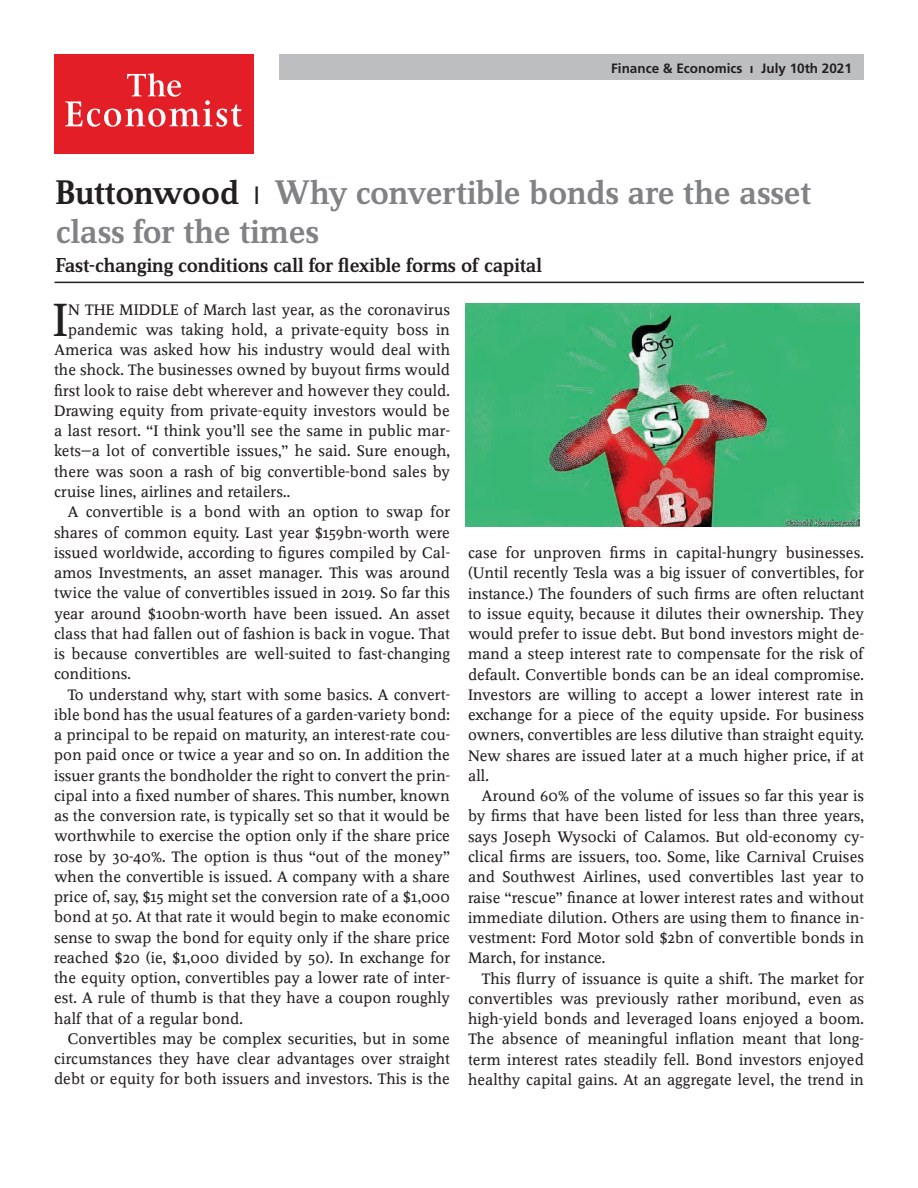
<style>
.page{position:relative;width:918px;height:1188px;background:#fff}
.page>*{position:absolute;margin:0;border:0;box-sizing:border-box;transform-origin:0 0}
.t1{font:48.3px "Eco Newtext";color:#231f20}
.t2{font:700 33px/39.6px "Eco New Head";letter-spacing:-.005em;color:#808285}
.t3{font:700 19.5px "Eco New Head";letter-spacing:-.01em;color:#231f20}
.t4{font:15.75px/20.2px "Eco Newtext";letter-spacing:.01em;color:#231f20;text-align:justify}
.t5{font:700 13.5px "Frutiger";color:#231f20}
.s1{color:#231f20}
.s2{font-family:"Century Gothic";font-weight:400;color:#231f20}
</style>
<div class="page">
<div style="left:54px;top:54px;width:199px;height:100px;background:#e31e26"></div>
<svg style="left:65px;top:73px;width:177px;height:54px"></svg>
<div style="left:279px;top:54px;width:585px;height:25px;background:#bcbec0"></div>
<hr style="left:55px;top:282px;width:809px;height:1px;background:#231f20">
<img style="left:465px;top:303px;width:394px;height:223px">
<p class="t5" style="left:611px;top:60px;width:242px">Finance &amp; Economics ı July 10th 2021</p>
<h2 class="t2" style="left:56px;top:173px;width:757px"><span class="s1">Buttonwood</span> <span class="s2">ı</span> Why convertible bonds are the asset class for the times</h2>
<p class="t3" style="left:56px;top:255px;width:488px">Fast-changing conditions call for flexible forms of capital</p>
<h1 class="t1" style="left:53px;top:294px;width:17px">I</h1>
<p class="t4" style="left:68px;top:299px;width:384px">N THE MIDDLE of March last year, as the coronavirus</p>
<p class="t4" style="left:68px;top:320px;width:383px">pandemic was taking hold, a private-equity boss in</p>
<p class="t4" style="left:54px;top:340px;width:398px">America was asked how his industry would deal with</p>
<p class="t4" style="left:54px;top:360px;width:397px">the shock. The businesses owned by buyout firms would</p>
<p class="t4" style="left:54px;top:380px;width:398px">first look to raise debt wherever and however they could.</p>
<p class="t4" style="left:54px;top:401px;width:398px">Drawing equity from private-equity investors would be</p>
<p class="t4" style="left:54px;top:421px;width:398px">a last resort. “I think you’ll see the same in public mar-</p>
<p class="t4" style="left:54px;top:441px;width:398px">kets—a lot of convertible issues,” he said. Sure enough,</p>
<p class="t4" style="left:54px;top:461px;width:398px">there was soon a rash of big convertible-bond sales by</p>
<p class="t4" style="left:54px;top:482px;width:238px">cruise lines, airlines and retailers..</p>
<p class="t4" style="left:68px;top:502px;width:384px">A convertible is a bond with an option to swap for</p>
<p class="t4" style="left:54px;top:522px;width:397px">shares of common equity. Last year $159bn-worth were</p>
<p class="t4" style="left:54px;top:543px;width:397px">issued worldwide, according to figures compiled by Cal-</p>
<p class="t4" style="left:54px;top:563px;width:398px">amos Investments, an asset manager. This was around</p>
<p class="t4" style="left:54px;top:583px;width:398px">twice the value of convertibles issued in 2019. So far this</p>
<p class="t4" style="left:54px;top:603px;width:398px">year around $100bn-worth have been issued. An asset</p>
<p class="t4" style="left:54px;top:624px;width:398px">class that had fallen out of fashion is back in vogue. That</p>
<p class="t4" style="left:54px;top:644px;width:398px">is because convertibles are well-suited to fast-changing</p>
<p class="t4" style="left:54px;top:664px;width:78px">conditions.</p>
<p class="t4" style="left:68px;top:684px;width:384px">To understand why, start with some basics. A convert-</p>
<p class="t4" style="left:54px;top:705px;width:398px">ible bond has the usual features of a garden-variety bond:</p>
<p class="t4" style="left:54px;top:725px;width:398px">a principal to be repaid on maturity, an interest-rate cou-</p>
<p class="t4" style="left:54px;top:745px;width:398px">pon paid once or twice a year and so on. In addition the</p>
<p class="t4" style="left:54px;top:765px;width:398px">issuer grants the bondholder the right to convert the prin-</p>
<p class="t4" style="left:54px;top:786px;width:397px">cipal into a fixed number of shares. This number, known</p>
<p class="t4" style="left:54px;top:806px;width:398px">as the conversion rate, is typically set so that it would be</p>
<p class="t4" style="left:54px;top:826px;width:398px">worthwhile to exercise the option only if the share price</p>
<p class="t4" style="left:54px;top:846px;width:398px">rose by 30-40%. The option is thus “out of the money”</p>
<p class="t4" style="left:54px;top:867px;width:398px">when the convertible is issued. A company with a share</p>
<p class="t4" style="left:54px;top:887px;width:398px">price of, say, $15 might set the conversion rate of a $1,000</p>
<p class="t4" style="left:54px;top:907px;width:398px">bond at 50. At that rate it would begin to make economic</p>
<p class="t4" style="left:54px;top:927px;width:398px">sense to swap the bond for equity only if the share price</p>
<p class="t4" style="left:54px;top:948px;width:398px">reached $20 (ie, $1,000 divided by 50). In exchange for</p>
<p class="t4" style="left:54px;top:968px;width:398px">the equity option, convertibles pay a lower rate of inter-</p>
<p class="t4" style="left:54px;top:988px;width:398px">est. A rule of thumb is that they have a coupon roughly</p>
<p class="t4" style="left:54px;top:1008px;width:190px">half that of a regular bond.</p>
<p class="t4" style="left:68px;top:1029px;width:384px">Convertibles may be complex securities, but in some</p>
<p class="t4" style="left:54px;top:1049px;width:398px">circumstances they have clear advantages over straight</p>
<p class="t4" style="left:54px;top:1069px;width:398px">debt or equity for both issuers and investors. This is the</p>
<p class="t4" style="left:468px;top:543px;width:398px">case for unproven firms in capital-hungry businesses. (Until recently Tesla was a big issuer of convertibles, for instance.) The founders of such firms are often reluctant to issue equity, because it dilutes their ownership. They would prefer to issue debt. But bond investors might de&shy;mand a steep interest rate to compensate for the risk of default. Convertible bonds can be an ideal compromise.<br>Investors are willing to accept a lower interest rate in exchange for a piece of the equity upside. For business owners, convertibles are less dilutive than straight equity.<br>New shares are issued later at a much higher price, if at all.</p>
<p class="t4" style="left:468px;top:786px;width:398px;text-indent:13px">Around 60% of the volume of issues so far this year is by firms that have been listed for less than three years, says Joseph Wysocki of Calamos. But old-economy cy&shy;clical firms are issuers, too. Some, like Carnival Cruises and Southwest Airlines, used convertibles last year to raise “rescue” finance at lower interest rates and without immediate dilution. Others are using them to finance in&shy;vestment: Ford Motor sold $2bn of convertible bonds in March, for instance.</p>
<p class="t4" style="left:468px;top:968px;width:398px;text-indent:13px">This flurry of issuance is quite a shift. The market for convertibles was previously rather moribund, even as high-yield bonds and leveraged loans enjoyed a boom.<br>The absence of meaningful inflation meant that long&shy;term interest rates steadily fell. Bond investors enjoyed healthy capital gains. At an aggregate level, the trend in</p>
</div>
